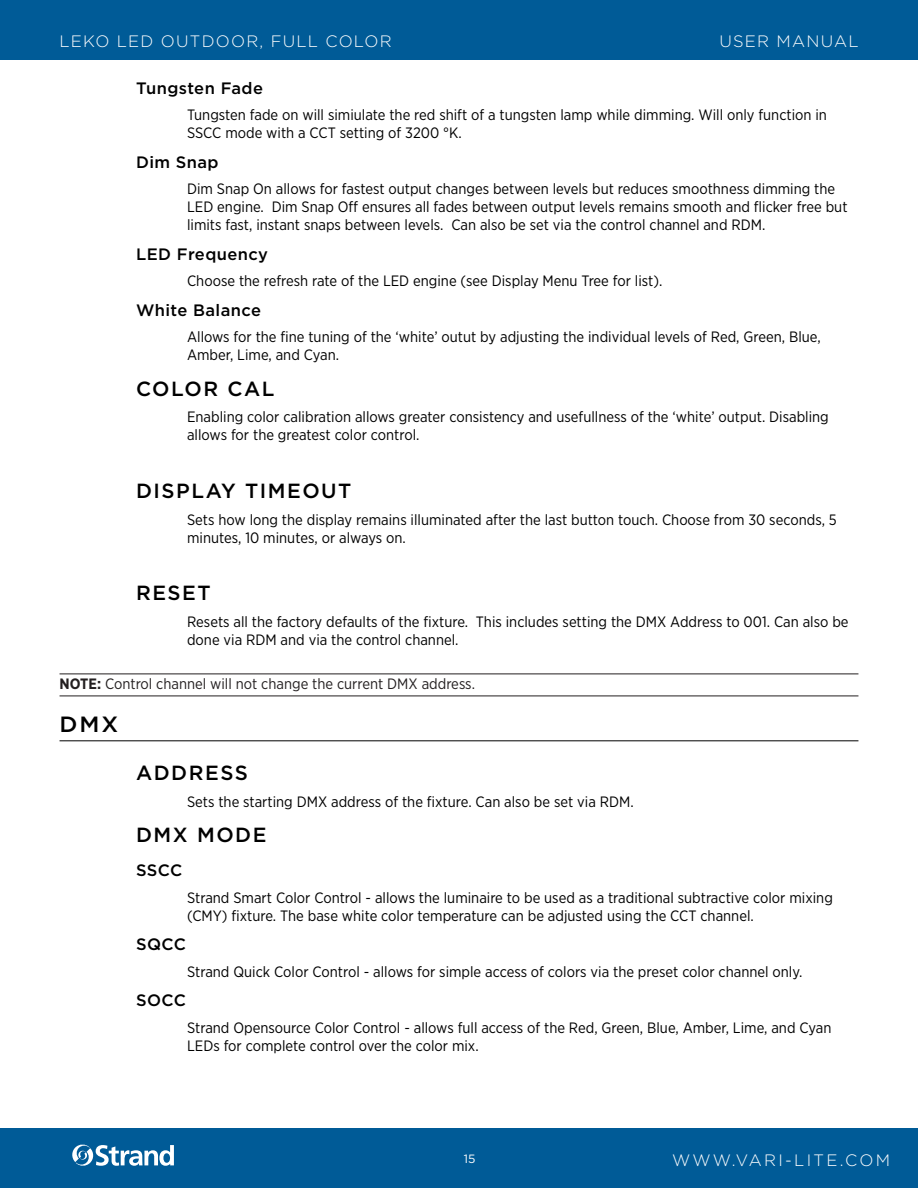
<style>
.page{position:relative;width:918px;height:1188px;background:#fff}
.page>*{position:absolute;margin:0;border:0;box-sizing:border-box;transform-origin:0 0}
.HEADING_1{font:500 22.05px "Gotham";color:#000;scale:1.05 1}
.HEADING_2_plain{font:500 20.4px "Gotham";letter-spacing:.075em;color:#000}
.HEADING_4{font:500 16.5px "Gotham";letter-spacing:.025em;color:#000}
.t1{font:300 16.5px "Gotham";letter-spacing:.075em;color:#fff}
.t2{font:300 16.5px "Gotham";letter-spacing:.13em;color:#fff}
.Body_indented{font:15px/18px "Gotham Narrow";color:#000}
.Note{font:15px "Gotham Narrow";color:#231f20}
.t3{font:12px "Gotham";color:#fff}
.s1{font-weight:700}
</style>
<div class="page">
<div style="left:0;top:1128px;width:918px;height:60px;background:#005b97"></div>
<div style="left:0;top:0;width:918px;height:60px;background:#005b97"></div>
<svg style="left:72px;top:1144px;width:102px;height:22px"></svg>
<hr style="left:60px;top:696px;width:798px;height:1px;background:#231f20">
<hr style="left:60px;top:674px;width:798px;height:1px;background:#231f20">
<hr style="left:60px;top:740px;width:798px;height:1px;background:#000">
<p class="t1" style="left:60px;top:31px;width:319px">LEKO LED OUTDOOR, FU LL COLOR</p>
<p class="t1" style="left:719px;top:31px;width:135px">USER MANUAL</p>
<p class="HEADING_4" style="left:136px;top:77px;width:129px">Tungsten Fade</p>
<p class="Body_indented" style="left:187px;top:106px;width:641px">Tungsten fade on will simiulate the red shift of a tungsten lamp while dimming. Will only function in<br>SSCC mode with a CCT setting of 3200 °K.</p>
<p class="HEADING_4" style="left:136px;top:151px;width:84px">Dim Snap</p>
<p class="Body_indented" style="left:187px;top:180px;width:662px">Dim Snap On allows for fastest output changes between levels but reduces smoothness dimming the<br>LED engine. Dim Snap Off ensures all fades between output levels remains smooth and flicker free but limits fast, instant snaps between levels. Can also be set via the control channel and RDM.</p>
<p class="HEADING_4" style="left:136px;top:243px;width:134px">LED Frequency</p>
<p class="Body_indented" style="left:187px;top:272px;width:477px">Choose the refresh rate of the LED engine (see Display Menu Tree for list).</p>
<p class="HEADING_4" style="left:136px;top:299px;width:126px">White Balance</p>
<p class="Body_indented" style="left:187px;top:328px;width:635px">Allows for the fine tuning of the ‘white’ outut by adjusting the individual levels of Red, Green, Blue,<br>Amber, Lime, and Cyan.</p>
<p class="HEADING_2_plain" style="left:136px;top:375px;width:140px">COLOR CAL</p>
<p class="Body_indented" style="left:187px;top:408px;width:643px">Enabling color calibration allows greater consistency and usefullness of the ‘white’ output. Disabling allows for the greatest color control.</p>
<p class="HEADING_2_plain" style="left:136px;top:478px;width:217px">DISPLAY TIMEOUT</p>
<p class="Body_indented" style="left:187px;top:510px;width:651px">Sets how long the display remains illuminated after the last button touch. Choose from 30 seconds, 5 minutes, 10 minutes, or always on.</p>
<p class="HEADING_2_plain" style="left:136px;top:580px;width:76px">RESET</p>
<p class="Body_indented" style="left:187px;top:612px;width:663px">Resets all the factory defaults of the fixture. This includes setting the DMX Address to 001. Can also be done via RDM and via the control channel.</p>
<p class="Note" style="left:60px;top:675px;width:417px"><span class="s1">NOTE:</span> Control channel will not change the current DMX address.</p>
<p class="HEADING_1" style="left:60px;top:710px;width:57px">DMX</p>
<p class="HEADING_2_plain" style="left:136px;top:760px;width:113px">ADDRESS</p>
<p class="Body_indented" style="left:187px;top:792px;width:448px">Sets the starting DMX address of the fixture. Can also be set via RDM.</p>
<p class="HEADING_2_plain" style="left:136px;top:822px;width:132px">DMX MODE</p>
<p class="HEADING_4" style="left:136px;top:860px;width:48px">SSCC</p>
<p class="Body_indented" style="left:187px;top:888px;width:647px">Strand Smart Color Control - allows the luminaire to be used as a traditional subtractive color mixing (CMY) fixture. The base white color temperature can be adjusted using the CCT channel.</p>
<p class="HEADING_4" style="left:136px;top:934px;width:51px">SQCC</p>
<p class="Body_indented" style="left:187px;top:962px;width:617px">Strand Quick Color Control - allows for simple access of colors via the preset color channel only.</p>
<p class="HEADING_4" style="left:136px;top:990px;width:51px">SOCC</p>
<p class="Body_indented" style="left:187px;top:1018px;width:646px">Strand Opensource Color Control - allows full access of the Red, Green, Blue, Amber, Lime, and Cyan<br>LEDs for complete control over the color mix.</p>
<p class="t3" style="left:464px;top:1152px;width:13px">15</p>
<p class="t2" style="left:672px;top:1150px;width:219px">WWW.VAR I-LITE.COM</p>
</div>
